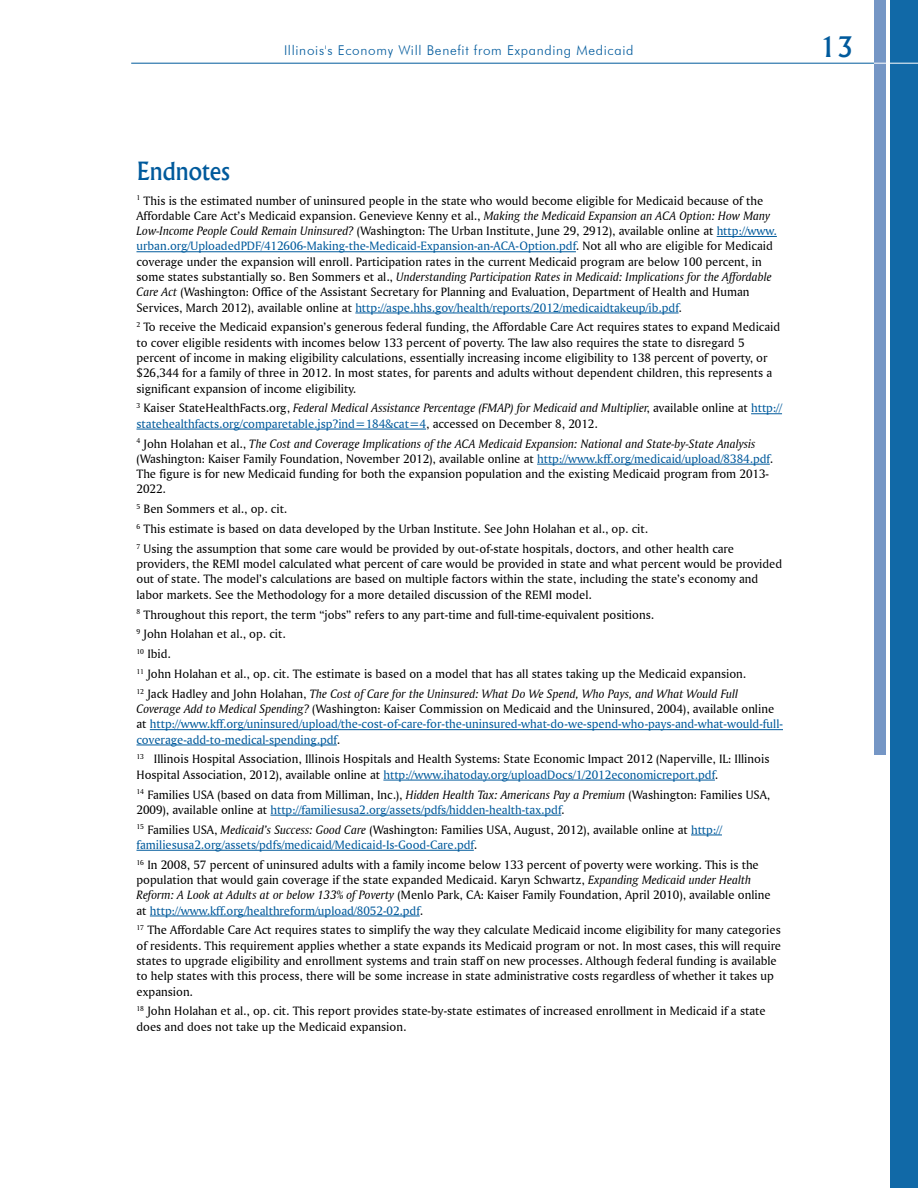
<style>
.page{position:relative;width:918px;height:1188px;background:#fff}
.page>*{position:absolute;margin:0;border:0;box-sizing:border-box;transform-origin:0 0}
.t1{font:500 27px "Albertus";color:#005a9c}
.t2{font:500 24px "Albertus";color:#005a9c}
.t3{font:300 13.5px "Futura BT";letter-spacing:.05em;color:#005a9c}
.t4{font:12.75px/15.3px "Amerigo BT Roman A";color:#000}
.t5{font:12.75px/15.3px "Amerigo BT Roman A";color:#005a9c}
.t6{font:12.75px "Amerigo BT Italic A";color:#000}
.s1{font-family:"Amerigo BT Italic A"}
.s2{color:#005a9c}
.s3{font-family:"Amerigo BT Roman A"}
.s4{font-family:"Amerigo BT Roman A";color:#005a9c}
.s5{color:#000}
.s6{font-family:"Amerigo BT Italic A";color:#000}
</style>
<div class="page">
<hr style="left:717px;top:236px;width:60px;height:1px;background:#005a9c">
<hr style="left:136px;top:251px;width:440px;height:1px;background:#005a9c">
<hr style="left:355px;top:313px;width:324px;height:1px;background:#005a9c">
<hr style="left:751px;top:413px;width:31px;height:1px;background:#005a9c">
<hr style="left:136px;top:429px;width:290px;height:1px;background:#005a9c">
<hr style="left:537px;top:464px;width:233px;height:1px;background:#005a9c">
<hr style="left:150px;top:729px;width:633px;height:1px;background:#005a9c">
<hr style="left:136px;top:745px;width:201px;height:1px;background:#005a9c">
<hr style="left:383px;top:780px;width:332px;height:1px;background:#005a9c">
<hr style="left:270px;top:815px;width:291px;height:1px;background:#005a9c">
<hr style="left:691px;top:835px;width:31px;height:1px;background:#005a9c">
<hr style="left:136px;top:850px;width:338px;height:1px;background:#005a9c">
<hr style="left:150px;top:916px;width:270px;height:1px;background:#005a9c">
<div style="left:890px;top:0;width:28px;height:1188px;background:#1169a7"></div>
<div style="left:874px;top:0;width:12px;height:754px;background:#7596c5"></div>
<hr style="left:131px;top:63px;width:743px;height:1px;background:#005a9c">
<hr style="left:874px;top:63px;width:44px;height:1px;background:#fff">
<p class="t3" style="left:284px;top:42px;width:351px">Illinois's Economy Will Benefit from Expanding Medicaid</p>
<h1 class="t1" style="left:820px;top:30px;width:35px">13</h1>
<h2 class="t2" style="left:136px;top:157px;width:95px">Endnotes</h2>
<p class="t4" style="left:136px;top:192px;width:642px"><sup>1</sup> This is the estimated number of uninsured people in the state who would become eligible for Medicaid because of the Affordable Care Act’s Medicaid expansion. Genevieve Kenny et al., <span class="s1">Making the Medicaid Expansion an ACA Option: How Many Low-Income People Could Remain Uninsured?</span> (Washington: The Urban Institute, June 29, 2912), available online at <span class="s2">http://www. urban.org/UploadedPDF/412606-Making-the-Medicaid-Expansion-an-ACA-Option.pdf</span>. Not all who are eligible for Medicaid coverage under the expansion will enroll. Participation rates in the current Medicaid program are below 100 percent, in</p>
<p class="t6" style="left:136px;top:269px;width:637px"><span class="s3">some states substantially so. Ben Sommers et al.,</span> Understanding Participation Rates in Medicaid: Implications for the Affordable</p>
<p class="t4" style="left:136px;top:284px;width:615px"><span class="s1">Care Act</span> (Washington: Office of the Assistant Secretary for Planning and Evaluation, Department of Health and Human<br>Services, March 2012), available online at <span class="s2">http://aspe.hhs.gov/health/reports/2012/medicaidtakeup/ib.pdf</span>.</p>
<p class="t4" style="left:136px;top:319px;width:645px"><sup>2</sup> To receive the Medicaid expansion’s generous federal funding, the Affordable Care Act requires states to expand Medicaid to cover eligible residents with incomes below 133 percent of poverty. The law also requires the state to disregard 5 percent of income in making eligibility calculations, essentially increasing income eligibility to 138 percent of poverty, or $26,344 for a family of three in 2012. In most states, for parents and adults without dependent children, this represents a significant expansion of income eligibility.</p>
<p class="t6" style="left:136px;top:400px;width:647px"><sup>3</sup> <span class="s3">Kaiser StateHealthFacts.org,</span> Federal Medical Assistance Percentage (FMAP) for Medicaid and Multiplier<span class="s3">, available online at</span> <span class="s4">http://</span></p>
<p class="t5" style="left:136px;top:416px;width:463px">statehealthfacts.org/comparetable.jsp?ind=184&amp;cat=4<span class="s5">, accessed on December 8, 2012.</span></p>
<p class="t6" style="left:136px;top:436px;width:621px"><sup>4</sup> <span class="s3">John Holahan et al.,</span> The Cost and Coverage Implications of the ACA Medicaid Expansion: National and State-by-State Analysis</p>
<p class="t4" style="left:136px;top:451px;width:638px">(Washington: Kaiser Family Foundation, November 2012), available online at <span class="s2">http://www.kff.org/medicaid/upload/8384.pdf</span>.<br>The figure is for new Medicaid funding for both the expansion population and the existing Medicaid program from 2013-<br>2022.</p>
<p class="t4" style="left:136px;top:499px;width:599px;line-height:19.8px"><sup>5</sup> Ben Sommers et al., op. cit.<br><sup>6</sup> This estimate is based on data developed by the Urban Institute. See John Holahan et al., op. cit.<br><sup>7</sup> Using the assumption that some care would be provided by out-of-state hospitals, doctors, and other health care</p>
<p class="t4" style="left:136px;top:556px;width:647px">providers, the REMI model calculated what percent of care would be provided in state and what percent would be provided out of state. The model’s calculations are based on multiple factors within the state, including the state’s economy and labor markets. See the Methodology for a more detailed discussion of the REMI model.</p>
<p class="t4" style="left:136px;top:604px;width:611px;line-height:19.8px"><sup>8</sup> Throughout this report, the term “jobs” refers to any part-time and full-time-equivalent positions.<br><sup>9</sup> John Holahan et al., op. cit.<br><sup>10</sup> Ibid.<br><sup>11</sup> John Holahan et al., op. cit. The estimate is based on a model that has all states taking up the Medicaid expansion.</p>
<p class="t6" style="left:136px;top:686px;width:603px"><sup>12</sup> <span class="s3">Jack Hadley and John Holahan,</span> The Cost of Care for the Uninsured: What Do We Spend, Who Pays, and What Would Full</p>
<p class="t5" style="left:137px;top:701px;width:648px"><span class="s6">Coverage Add to Medical Spending?</span> <span class="s5">(Washington: Kaiser Commission on Medicaid and the Uninsured, 2004), available online at</span> http://www.kff.org/uninsured/upload/the-cost-of-care-for-the-uninsured-what-do-we-spend-who-pays-and-what-would-full&shy;coverage-add-to-medical-spending.pdf<span class="s5">.</span></p>
<p class="t4" style="left:136px;top:751px;width:634px"><sup>13</sup> Illinois Hospital Association, Illinois Hospitals and Health Systems: State Economic Impact 2012 (Naperville, IL: Illinois<br>Hospital Association, 2012), available online at <span class="s2">http://www.ihatoday.org/uploadDocs/1/2012economicreport.pdf</span>.</p>
<p class="t4" style="left:136px;top:786px;width:635px"><sup>14</sup> Families USA (based on data from Milliman, Inc.), <span class="s1">Hidden Health Tax: Americans Pay a Premium</span> (Washington: Families USA,<br>2009), available online at <span class="s2">http://familiesusa2.org/assets/pdfs/hidden-health-tax.pdf</span>.</p>
<p class="t5" style="left:136px;top:822px;width:587px"><sup>15</sup> <span class="s5">Families USA,</span> <span class="s6">Medicaid’s Success: Good Care</span> <span class="s5">(Washington: Families USA, August, 2012), available online at</span> http:// familiesusa2.org/assets/pdfs/medicaid/Medicaid-Is-Good-Care.pdf<span class="s5">.</span></p>
<p class="t4" style="left:136px;top:857px;width:636px"><sup>16</sup> In 2008, 57 percent of uninsured adults with a family income below 133 percent of poverty were working. This is the population that would gain coverage if the state expanded Medicaid. Karyn Schwartz, <span class="s1">Expanding Medicaid under Health Reform: A Look at Adults at or below 133% of Poverty</span> (Menlo Park, CA: Kaiser Family Foundation, April 2010), available online at <span class="s2">http://www.kff.org/healthreform/upload/8052-02.pdf</span>.</p>
<p class="t4" style="left:136px;top:922px;width:646px"><sup>17</sup> The Affordable Care Act requires states to simplify the way they calculate Medicaid income eligibility for many categories of residents. This requirement applies whether a state expands its Medicaid program or not. In most cases, this will require states to upgrade eligibility and enrollment systems and train staff on new processes. Although federal funding is available to help states with this process, there will be some increase in state administrative costs regardless of whether it takes up expansion.</p>
<p class="t4" style="left:136px;top:1003px;width:631px"><sup>18</sup> John Holahan et al., op. cit. This report provides state-by-state estimates of increased enrollment in Medicaid if a state does and does not take up the Medicaid expansion.</p>
</div>
